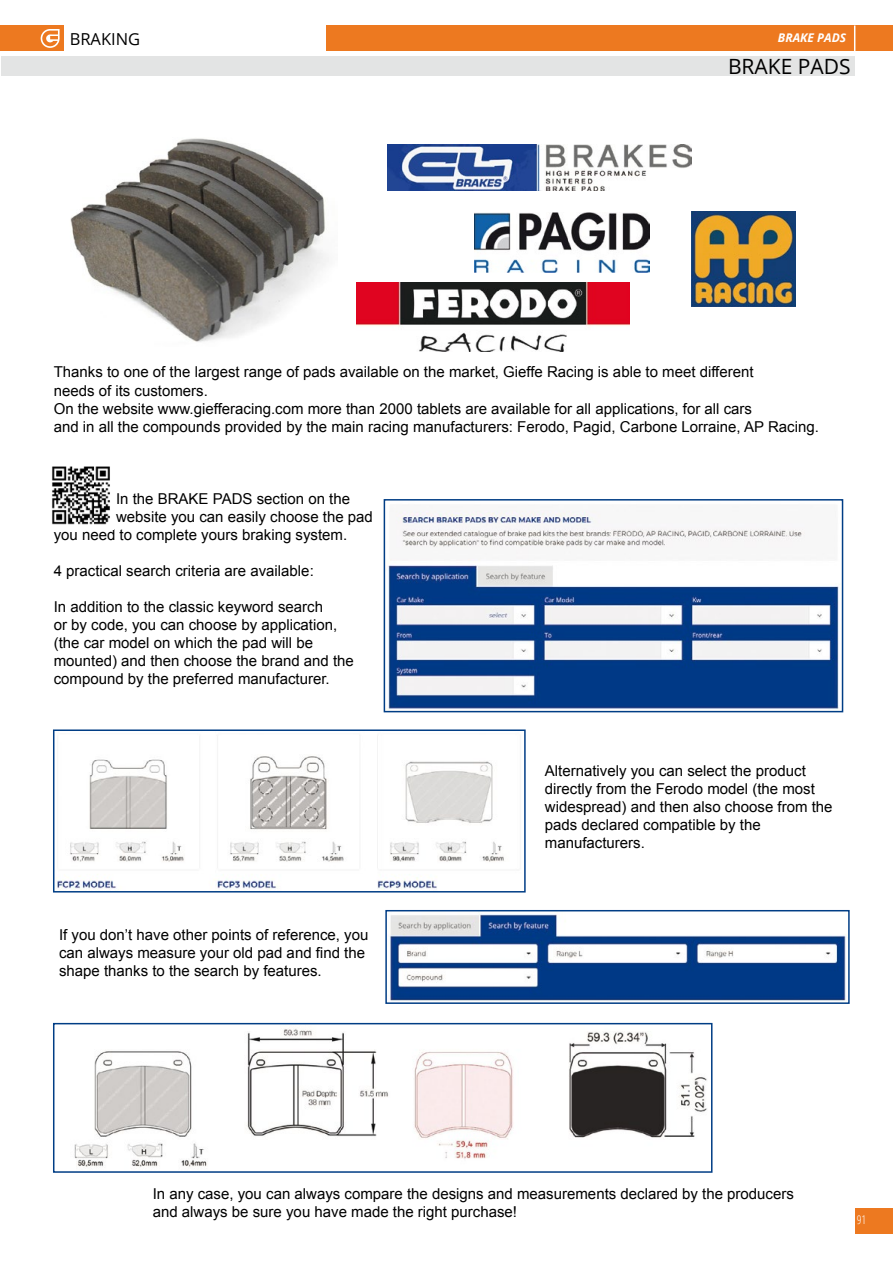
<style>
.page{position:relative;width:893px;height:1263px;background:#fff}
.page>*{position:absolute;margin:0;border:0;box-sizing:border-box;transform-origin:0 0}
.t1{font:21px "Open Sans";color:#000}
.t2{font:16.5px "Open Sans";color:#000}
.t3{font:15px/18px "Arial";color:#000}
.t4{font:italic 700 12px "Open Sans";color:#fff}
.t5{font:300 condensed 12px "Open Sans";color:#fff}
</style>
<div class="page">
<div style="left:1px;top:56px;width:854px;height:20px;background:#e3e4e4"></div>
<div style="left:326px;top:26px;width:567px;height:25px;background:#ed7920"></div>
<div style="left:0;top:26px;width:64px;height:25px;background:#ed7920"></div>
<img style="left:41px;top:29px;width:19px;height:19px">
<svg style="left:854px;top:26px;width:1px;height:25px"></svg>
<div style="left:855px;top:1208px;width:38px;height:25px;background:#ed7920"></div>
<img style="left:70px;top:138px;width:259px;height:204px">
<img style="left:388px;top:145px;width:304px;height:46px">
<img style="left:475px;top:212px;width:175px;height:60px">
<img style="left:357px;top:282px;width:272px;height:70px">
<img style="left:692px;top:211px;width:103px;height:95px">
<img style="left:388px;top:510px;width:451px;height:199px">
<div style="left:384px;top:499px;width:459px;height:213px;border:2px solid #003d85"></div>
<img style="left:56px;top:736px;width:448px;height:153px">
<div style="left:53px;top:729px;width:473px;height:163px;border:2px solid #003d85"></div>
<img style="left:389px;top:914px;width:457px;height:87px">
<div style="left:385px;top:910px;width:465px;height:94px;border:2px solid #003d85"></div>
<img style="left:74px;top:1029px;width:633px;height:138px">
<div style="left:53px;top:1023px;width:659px;height:150px;border:2px solid #003d85"></div>
<img style="left:52px;top:466px;width:58px;height:59px">
<p class="t2" style="left:70px;top:28px;width:72px">BRAKING</p>
<p class="t4" style="left:778px;top:29px;width:70px">BRAKE PADS</p>
<h1 class="t1" style="left:728px;top:52px;width:124px">BRAKE PADS</h1>
<p class="t3" style="left:54px;top:363px;width:767px">Thanks to one of the largest range of pads available on the market, Gieffe Racing is able to meet different<br>needs of its customers.<br>On the website www.giefferacing.com more than 2000 tablets are available for all applications, for all cars<br>and in all the compounds provided by the main racing manufacturers: Ferodo, Pagid, Carbone Lorraine, AP Racing.</p>
<p class="t3" style="left:116px;top:489px;width:236px">In the BRAKE PADS section on the</p>
<p class="t3" style="left:116px;top:507px;width:258px">website you can easily choose the pad</p>
<p class="t3" style="left:54px;top:525px;width:295px">you need to complete yours braking system.</p>
<p class="t3" style="left:54px;top:561px;width:262px">4 practical search criteria are available:</p>
<p class="t3" style="left:54px;top:597px;width:302px">In addition to the classic keyword search<br>or by code, you can choose by application, (the car model on which the pad will be mounted) and then choose the brand and the compound by the preferred manufacturer.</p>
<p class="t3" style="left:59px;top:925px;width:311px">If you don’t have other points of reference, you can always measure your old pad and find the shape thanks to the search by features.</p>
<p class="t3" style="left:545px;top:762px;width:289px">Alternatively you can select the product directly from the Ferodo model (the most widespread) and then also choose from the pads declared compatible by the manufacturers.</p>
<p class="t3" style="left:153px;top:1184px;width:643px">In any case, you can always compare the designs and measurements declared by the producers and always be sure you have made the right purchase!</p>
<p class="t5" style="left:857px;top:1212px;width:11px">91</p>
</div>
